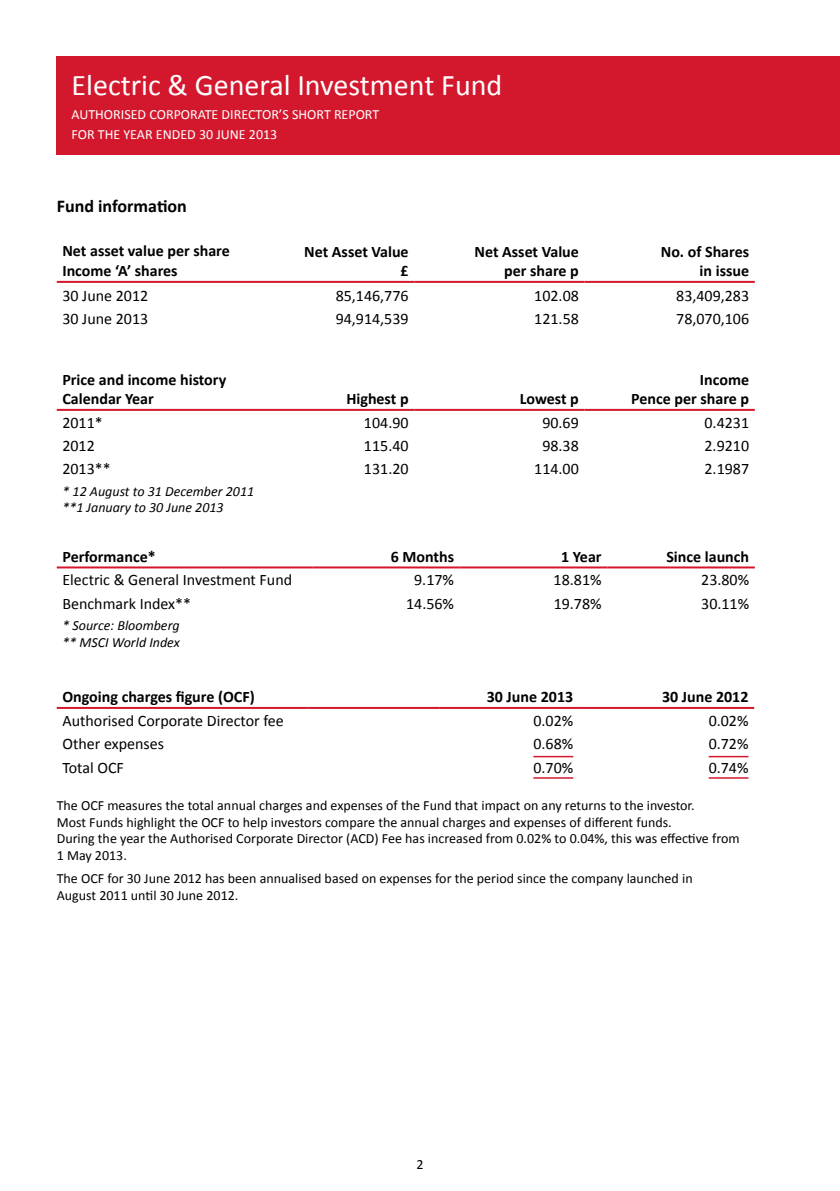
<style>
.page{position:relative;width:840px;height:1191px;background:#fff}
.page>*{position:absolute;margin:0;border:0;box-sizing:border-box;transform-origin:0 0}
.t1{font:30px "Calibri";color:#fff}
.t2{font:700 18px "Calibri";color:#000}
.t3{font:16px "Calibri";color:#000}
.t4{font:700 16px/19.2px "Calibri";color:#000;text-align:right}
.t5{font:14px/16.8px "Calibri";color:#000}
.t6{font:italic 14px/16px "Calibri";color:#000}
.t7{font:14px/20px "Calibri";color:#fff}
</style>
<div class="page">
<div style="left:57px;top:57px;width:782px;height:98px;background:#d3182e"></div>
<hr style="left:57px;top:409px;width:187px;height:2px;background:#d3182e">
<hr style="left:244px;top:409px;width:170px;height:2px;background:#d3182e">
<hr style="left:414px;top:409px;width:170px;height:2px;background:#d3182e">
<hr style="left:584px;top:409px;width:170px;height:2px;background:#d3182e">
<hr style="left:57px;top:566px;width:255px;height:2px;background:#d3182e">
<hr style="left:312px;top:566px;width:147px;height:2px;background:#d3182e">
<hr style="left:459px;top:566px;width:148px;height:2px;background:#d3182e">
<hr style="left:607px;top:566px;width:147px;height:2px;background:#d3182e">
<hr style="left:57px;top:707px;width:251px;height:2px;background:#d3182e">
<hr style="left:308px;top:707px;width:131px;height:2px;background:#d3182e">
<hr style="left:439px;top:707px;width:139px;height:2px;background:#d3182e">
<hr style="left:578px;top:707px;width:175px;height:2px;background:#d3182e">
<hr style="left:533px;top:756px;width:40px;height:1px;background:#d3182e">
<hr style="left:533px;top:777px;width:40px;height:1px;background:#d3182e">
<hr style="left:708px;top:756px;width:40px;height:1px;background:#d3182e">
<hr style="left:708px;top:777px;width:40px;height:1px;background:#d3182e">
<hr style="left:57px;top:281px;width:187px;height:2px;background:#d3182e">
<hr style="left:244px;top:281px;width:170px;height:2px;background:#d3182e">
<hr style="left:414px;top:281px;width:170px;height:2px;background:#d3182e">
<hr style="left:584px;top:281px;width:170px;height:2px;background:#d3182e">
<h1 class="t1" style="left:71px;top:66px;width:432px">Electric &amp; General Investment Fund</h1>
<p class="t7" style="left:71px;top:104px;width:309px">AUTHORISED CORPORATE DIRECTOR’S SHORT REPORT<br>FOR THE YEAR ENDED 30 JUNE 2013</p>
<p class="t2" style="left:57px;top:194px;width:132px">Fund information</p>
<p class="t4" style="left:62px;top:241px;width:169px;line-height:20px;text-align:left">Net asset value per share<br>Income ‘A’ shares</p>
<p class="t4" style="left:304px;top:242px;width:106px">Net Asset Value £</p>
<p class="t4" style="left:474px;top:242px;width:106px">Net Asset Value per share p</p>
<p class="t4" style="left:660px;top:242px;width:90px">No. of Shares in issue</p>
<p class="t3" style="left:62px;top:285px;width:87px">30 June 2012</p>
<p class="t3" style="left:335px;top:285px;width:74px">85,146,776</p>
<p class="t3" style="left:534px;top:285px;width:46px">102.08</p>
<p class="t3" style="left:675px;top:285px;width:74px">83,409,283</p>
<p class="t3" style="left:62px;top:308px;width:87px">30 June 2013</p>
<p class="t3" style="left:335px;top:308px;width:74px">94,914,539</p>
<p class="t3" style="left:534px;top:308px;width:46px">121.58</p>
<p class="t3" style="left:675px;top:308px;width:74px">78,070,106</p>
<p class="t4" style="left:62px;top:370px;width:165px;text-align:left">Price and income history<br>Calendar Year</p>
<p class="t4" style="left:346px;top:389px;width:64px">Highest p</p>
<p class="t4" style="left:519px;top:389px;width:61px">Lowest p</p>
<p class="t4" style="left:630px;top:370px;width:119px">Income<br>Pence per share p</p>
<p class="t3" style="left:62px;top:412px;width:42px">2011*</p>
<p class="t3" style="left:364px;top:412px;width:46px">104.90</p>
<p class="t3" style="left:542px;top:412px;width:38px">90.69</p>
<p class="t3" style="left:704px;top:412px;width:46px">0.4231</p>
<p class="t3" style="left:62px;top:435px;width:34px">2012</p>
<p class="t3" style="left:364px;top:435px;width:46px">115.40</p>
<p class="t3" style="left:542px;top:435px;width:38px">98.38</p>
<p class="t3" style="left:704px;top:435px;width:46px">2.9210</p>
<p class="t3" style="left:62px;top:459px;width:50px">2013**</p>
<p class="t3" style="left:364px;top:459px;width:46px">131.20</p>
<p class="t3" style="left:534px;top:459px;width:46px">114.00</p>
<p class="t3" style="left:704px;top:459px;width:46px">2.1987</p>
<p class="t6" style="left:62px;top:483px;width:193px">* 12 August to 31 December 2011 **1 January to 30 June 2013</p>
<p class="t4" style="left:62px;top:547px;width:95px">Performance*</p>
<p class="t4" style="left:390px;top:547px;width:65px">6 Months</p>
<p class="t4" style="left:561px;top:547px;width:42px">1 Year</p>
<p class="t4" style="left:666px;top:547px;width:84px">Since launch</p>
<p class="t3" style="left:62px;top:570px;width:231px">Electric &amp; General Investment Fund</p>
<p class="t3" style="left:414px;top:570px;width:41px">9.17%</p>
<p class="t3" style="left:553px;top:570px;width:49px">18.81%</p>
<p class="t3" style="left:700px;top:570px;width:49px">23.80%</p>
<p class="t3" style="left:62px;top:593px;width:130px">Benchmark Index**</p>
<p class="t3" style="left:406px;top:593px;width:49px">14.56%</p>
<p class="t3" style="left:553px;top:593px;width:49px">19.78%</p>
<p class="t3" style="left:700px;top:593px;width:49px">30.11%</p>
<p class="t6" style="left:62px;top:617px;width:119px;line-height:16.8px">* Source: Bloomberg ** MSCI World Index</p>
<p class="t4" style="left:62px;top:687px;width:194px">Ongoing charges figure (OCF)</p>
<p class="t4" style="left:486px;top:687px;width:88px">30 June 2013</p>
<p class="t4" style="left:661px;top:687px;width:88px">30 June 2012</p>
<p class="t3" style="left:62px;top:710px;width:223px">Authorised Corporate Director fee</p>
<p class="t3" style="left:533px;top:710px;width:41px">0.02%</p>
<p class="t3" style="left:708px;top:710px;width:41px">0.02%</p>
<p class="t3" style="left:62px;top:734px;width:103px">Other expenses</p>
<p class="t3" style="left:533px;top:734px;width:41px">0.68%</p>
<p class="t3" style="left:708px;top:734px;width:41px">0.72%</p>
<p class="t3" style="left:62px;top:757px;width:63px">Total OCF</p>
<p class="t3" style="left:533px;top:757px;width:41px">0.70%</p>
<p class="t3" style="left:708px;top:757px;width:41px">0.74%</p>
<p class="t5" style="left:57px;top:796px;width:684px">The OCF measures the total annual charges and expenses of the Fund that impact on any returns to the investor.<br>Most Funds highlight the OCF to help investors compare the annual charges and expenses of different funds.<br>During the year the Authorised Corporate Director (ACD) Fee has increased from 0.02% to 0.04%, this was effective from 1 May 2013.</p>
<p class="t5" style="left:57px;top:869px;width:637px">The OCF for 30 June 2012 has been annualised based on expenses for the period since the company launched in<br>August 2011 until 30 June 2012.</p>
<p class="t5" style="left:416px;top:1155px;width:9px">2</p>
</div>
